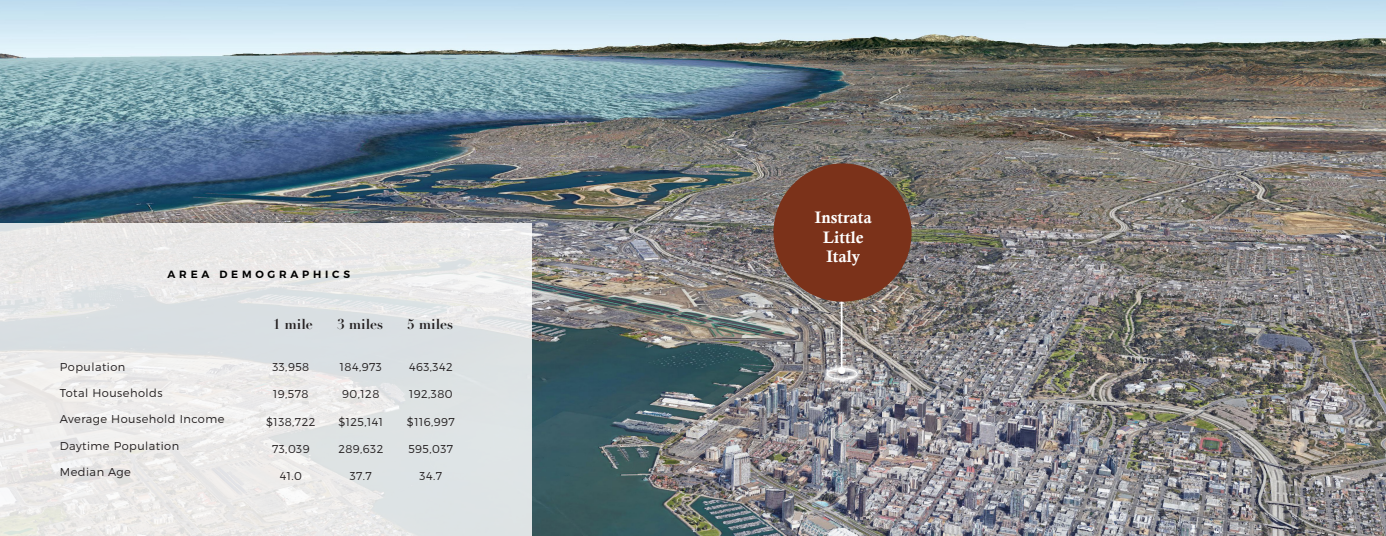
<style>
.page{position:relative;width:1386px;height:536px;background:#fff}
.page>*{position:absolute;margin:0;border:0;box-sizing:border-box;transform-origin:0 0}
.t1{font:16.62px "Calis MT Bol";color:#fff}
.t2{font:700 14px "Didot LT Std";color:#231f20}
.t3{font:300 11.38px "Montserrat";letter-spacing:.04em;color:#231f20}
.t4{font:600 10.5px "Montserrat";letter-spacing:.36em;color:#000}
</style>
<div class="page">
<img style="left:0;top:0;width:1386px;height:536px">
<svg style="left:0;top:224px;width:532px;height:312px;background:#e6e7e7"></svg>
<hr style="left:841px;top:272px;width:2px;height:98px;background:#fff">
<div style="left:821px;top:362px;width:42px;height:23px;background:#fff;opacity:.75"></div>
<div style="left:827px;top:368px;width:31px;height:11px;border:1px solid #fff;border-radius:50%"></div>
<div style="left:774px;top:163px;width:138px;height:138px;background:#7b321a;border-radius:50%"></div>
<p class="t4" style="left:168px;top:268px;width:184px">AREA DEMOGRAPHICS</p>
<p class="t3" style="left:60px;top:360px;width:67px">Population</p>
<p class="t3" style="left:60px;top:386px;width:104px">Total Households</p>
<p class="t3" style="left:60px;top:412px;width:166px">Average Household Income</p>
<p class="t3" style="left:60px;top:438px;width:121px">Daytime Population</p>
<p class="t3" style="left:60px;top:465px;width:73px">Median Age</p>
<p class="t2" style="left:273px;top:315px;width:41px">1 mile</p>
<p class="t2" style="left:337px;top:315px;width:47px">3 miles</p>
<p class="t2" style="left:407px;top:315px;width:47px">5 miles</p>
<p class="t3" style="left:272px;top:360px;width:38px">33,958</p>
<p class="t3" style="left:273px;top:387px;width:37px">19,578</p>
<p class="t3" style="left:266px;top:414px;width:51px">$138,722</p>
<p class="t3" style="left:272px;top:442px;width:39px">73,039</p>
<p class="t3" style="left:280px;top:469px;width:24px">41.0</p>
<p class="t3" style="left:340px;top:360px;width:44px">184,973</p>
<p class="t3" style="left:342px;top:387px;width:39px">90,128</p>
<p class="t3" style="left:339px;top:414px;width:46px">$125,141</p>
<p class="t3" style="left:338px;top:442px;width:47px">289,632</p>
<p class="t3" style="left:350px;top:469px;width:23px">37.7</p>
<p class="t3" style="left:409px;top:360px;width:45px">463,342</p>
<p class="t3" style="left:409px;top:387px;width:45px">192,380</p>
<p class="t3" style="left:407px;top:414px;width:49px">$116,997</p>
<p class="t3" style="left:408px;top:442px;width:46px">595,037</p>
<p class="t3" style="left:420px;top:469px;width:24px">34.7</p>
<p class="t1" style="left:815px;top:208px;width:58px">Instrata</p>
<p class="t1" style="left:823px;top:227px;width:42px">Little</p>
<p class="t1" style="left:827px;top:247px;width:35px">Italy</p>
</div>
